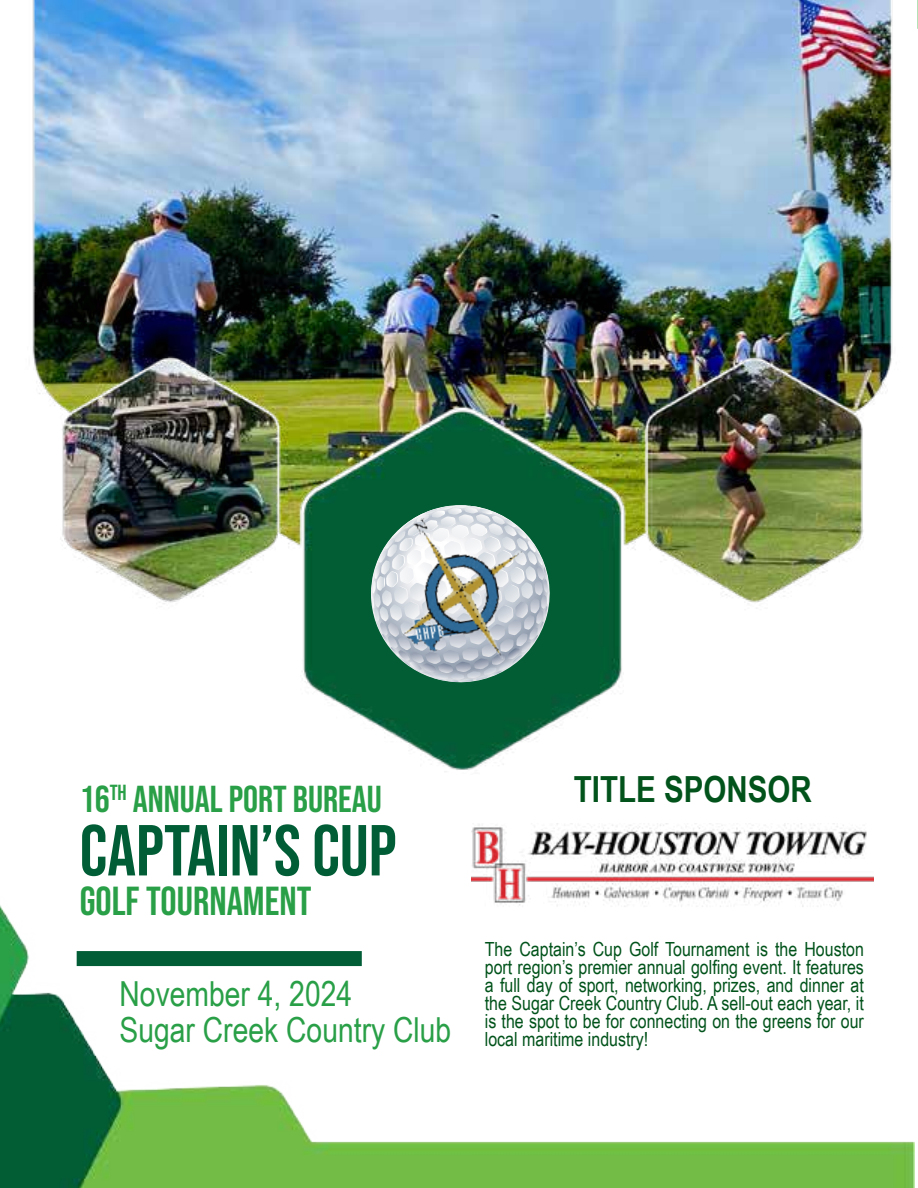
<style>
.page{position:relative;width:918px;height:1188px;background:#fff}
.page>*{position:absolute;margin:0;border:0;box-sizing:border-box;transform-origin:0 0}
.t1{font:72px "Bebas Neue";color:#015d36}
.t2{font:40.5px "Bebas Neue";color:#299f47}
.t3{font:37.5px "Bebas Neue";color:#299f47}
.t4{font:700 36px "Arial Narrow";color:#02531b}
.t5{font:34.5px/36px "Arial Narrow";color:#299f47}
.t6{font:19.5px/18px "Arial Narrow";color:#02531b;text-align:justify}
</style>
<div class="page">
<img style="left:0;top:823px;width:914px;height:365px">
<img style="left:32px;top:0;width:861px;height:772px">
<svg style="left:362px;top:505px;width:197px;height:186px;background:#257150"></svg>
<img style="left:384px;top:503px;width:155px;height:172px">
<img style="left:472px;top:824px;width:402px;height:89px">
<div style="left:77px;top:951px;width:285px;height:15px;background:#015d36"></div>
<svg style="left:917px;top:0;width:1px;height:29px"></svg>
<h3 class="t3" style="left:80px;top:778px;width:304px">16<sup>TH</sup> ANNUAL PORT BUREAU</h3>
<h1 class="t1" style="left:80px;top:810px;width:318px">CAPTAIN’S CUP</h1>
<h2 class="t2" style="left:80px;top:878px;width:233px">GOLF TOURNAMENT</h2>
<h3 class="t5" style="left:120px;top:975px;width:333px">November 4, 2024<br>Sugar Creek Country Club</h3>
<h3 class="t4" style="left:574px;top:762px;width:239px">TITLE SPONSOR</h3>
<p class="t6" style="left:485px;top:940px;width:381px">The Captain’s Cup Golf Tournament is the Houston port region’s premier annual golfing event. It features a full day of sport, networking, prizes, and dinner at the Sugar Creek Country Club. A sell-out each year, it is the spot to be for connecting on the greens for our local maritime industry!</p>
</div>
